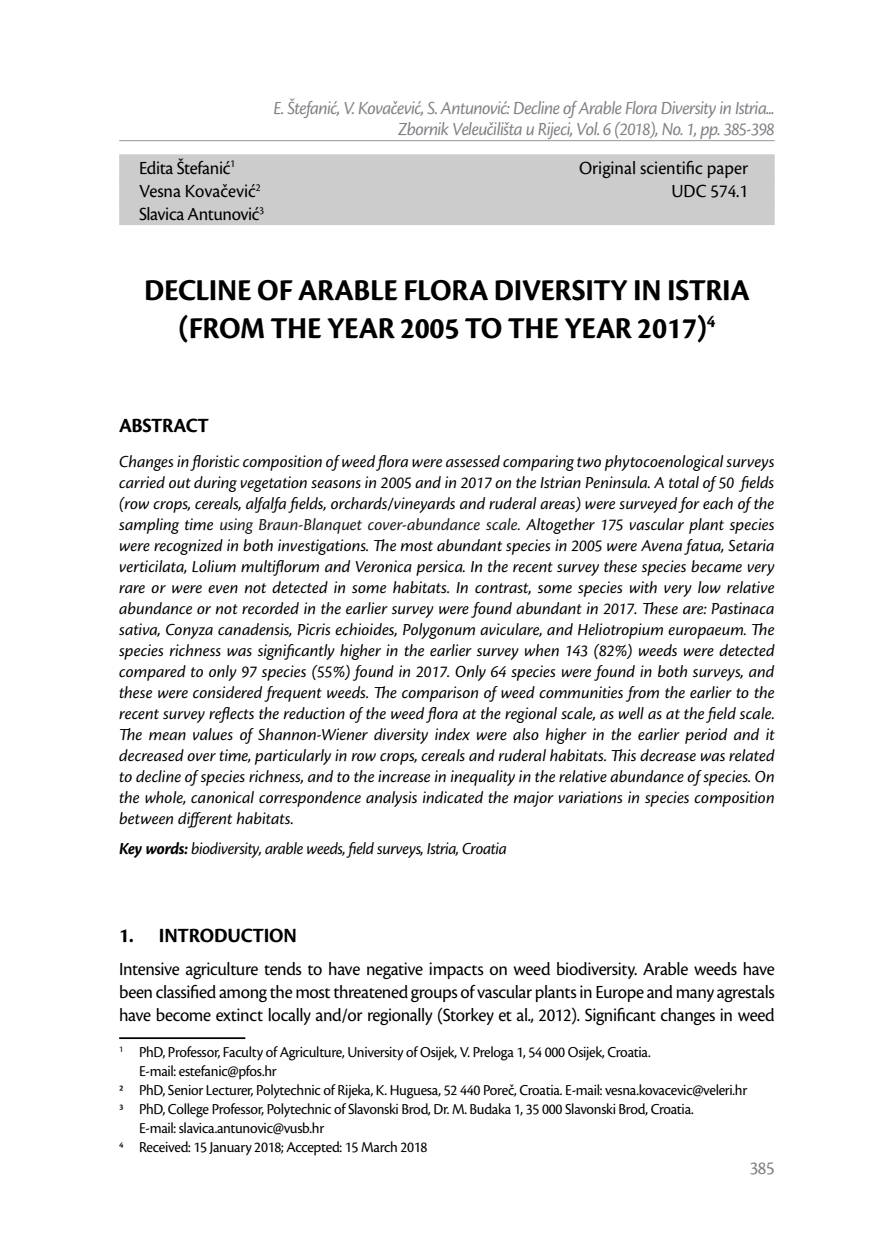
<style>
.page{position:relative;width:874px;height:1241px;background:#fff}
.page>*{position:absolute;margin:0;border:0;box-sizing:border-box;transform-origin:0 0}
.t1{font:700 31.5px/37.8px "Cronos Pro";letter-spacing:-.01em;color:#000;text-align:center;scale:.96 1}
.t2{font:700 21px "Cronos Pro";letter-spacing:-.01em;color:#000;scale:.96 1}
.t3{font:19.25px/23.1px "Cronos Pro";letter-spacing:-.02em;color:#000;text-align:justify;scale:.96 1}
.t4{font:italic 19.25px/21px "Cronos Pro";letter-spacing:-.035em;color:#808285;text-align:right;scale:.96 1}
.t5{font:19.25px "Cronos Pro";color:#000;scale:.96 1}
.t6{font:19.25px "Cronos Pro";color:#808285;scale:.96 1}
.t7{font:italic 17.5px/21px "Cronos Pro";letter-spacing:-.01em;color:#000;text-align:justify}
.t8{font:italic 17.5px "Cronos Pro";letter-spacing:-.01em;color:#000;scale:.96 1}
.t9{font:15.75px "Cronos Pro";letter-spacing:-.02em;color:#000;scale:.96 1}
.s1{color:#1a1a1a}
.s2{font-weight:700}
</style>
<div class="page">
<hr style="left:119px;top:140px;width:655px;height:1px;background:#939598">
<div style="left:119px;top:154px;width:655px;height:25px;background:#ccc"></div>
<div style="left:119px;top:177px;width:655px;height:25px;background:#ccc"></div>
<div style="left:119px;top:200px;width:655px;height:25px;background:#ccc"></div>
<hr style="left:119px;top:1037px;width:126px;height:1px;background:#000">
<p class="t4" style="left:273px;top:98px;width:523px">E. Štefanić, V. Kovačević, S. Antunović: Decline of Arable Flora Diversity in Istria...<br>Zbornik Veleučilišta u Rijeci, Vol. 6 (2018), No. 1, pp. 385-398</p>
<p class="t3" style="left:139px;top:156px;width:102px">Edita Štefanić<sup>1</sup></p>
<p class="t5" style="left:578px;top:157px;width:177px">Original scientific paper</p>
<p class="t5" style="left:139px;top:180px;width:128px">Vesna Kovačević<sup>2</sup></p>
<p class="t3" style="left:671px;top:179px;width:81px">UDC 574.1</p>
<p class="t3" style="left:139px;top:202px;width:132px">Slavica Antunović<sup>3</sup></p>
<h1 class="t1" style="left:144px;top:271px;width:632px">DECLINE OF ARABLE FLORA DIVERSITY IN ISTRIA (FROM THE YEAR 2005 TO THE YEAR 2017)<sup>4</sup></h1>
<p class="t2" style="left:119px;top:413px;width:95px">ABSTRACT</p>
<p class="t7" style="left:119px;top:451px;width:656px">Changes in floristic composition of weed flora were assessed comparing two phytocoenological surveys carried out during vegetation seasons in 2005 and in 2017 on the Istrian Peninsula. A total of 50 fields (row crops, cereals, alfalfa fields, orchards/vineyards and ruderal areas) were surveyed for each of the sampling time <span class="s1">using Braun-Blanquet cover-abundance scale.</span> Altogether 175 vascular plant species were recognized in both investigations. The most abundant species in 2005 were Avena fatua, Setaria verticilata, Lolium multiflorum and Veronica persica. In the recent survey these species became very rare or were even not detected in some habitats. In contrast, some species with very low relative abundance or not recorded in the earlier survey were found abundant in 2017. These are: Pastinaca sativa, Conyza canadensis, Picris echioides, Polygonum aviculare, and Heliotropium europaeum. The species richness was significantly higher in the earlier survey when 143 (82%) weeds were detected compared to only 97 species (55%) found in 2017. Only 64 species were found in both surveys, and these were considered frequent weeds. The comparison of weed communities from the earlier to the recent survey reflects the reduction of the weed flora at the regional scale, as well as at the field scale.<br>The mean values of Shannon-Wiener diversity index were also higher in the earlier period and it decreased over time, particularly in row crops, cereals and ruderal habitats. This decrease was related to decline of species richness, and to the increase in inequality in the relative abundance of species. On the whole, canonical correspondence analysis indicated the major variations in species composition between different habitats.</p>
<p class="t8" style="left:119px;top:838px;width:405px"><span class="s2">Key words:</span> biodiversity, arable weeds, field surveys, Istria, Croatia</p>
<p class="t2" style="left:119px;top:923px;width:186px">1. INTRODUCTION</p>
<p class="t3" style="left:119px;top:957px;width:684px">Intensive agriculture tends to have negative impacts on weed biodiversity. Arable weeds have been classified among the most threatened groups of vascular plants in Europe and many agrestals have become extinct locally and/or regionally (Storkey et al., 2012). Significant changes in weed</p>
<p class="t9" style="left:119px;top:1042px;width:555px"><sup>1</sup> PhD, Professor, Faculty of Agriculture, University of Osijek, V. Preloga 1, 54 000 Osijek, Croatia.</p>
<p class="t9" style="left:139px;top:1061px;width:145px">E-mail: estefanic@pfos.hr</p>
<p class="t9" style="left:119px;top:1080px;width:655px">2 PhD, Senior Lecturer, Polytechnic of Rijeka, K. Huguesa, 52 440 Poreč, Croatia. E-mail: vesna.kovacevic@veleri.hr</p>
<p class="t9" style="left:119px;top:1099px;width:599px">3 PhD, College Professor, Polytechnic of Slavonski Brod, Dr. M. Budaka 1, 35 000 Slavonski Brod, Croatia.</p>
<p class="t9" style="left:139px;top:1118px;width:194px">E-mail: slavica.antunovic@vusb.hr</p>
<p class="t9" style="left:119px;top:1137px;width:322px">4 Received: 15 January 2018; Accepted: 15 March 2018</p>
<p class="t6" style="left:749px;top:1156px;width:27px">385</p>
</div>
